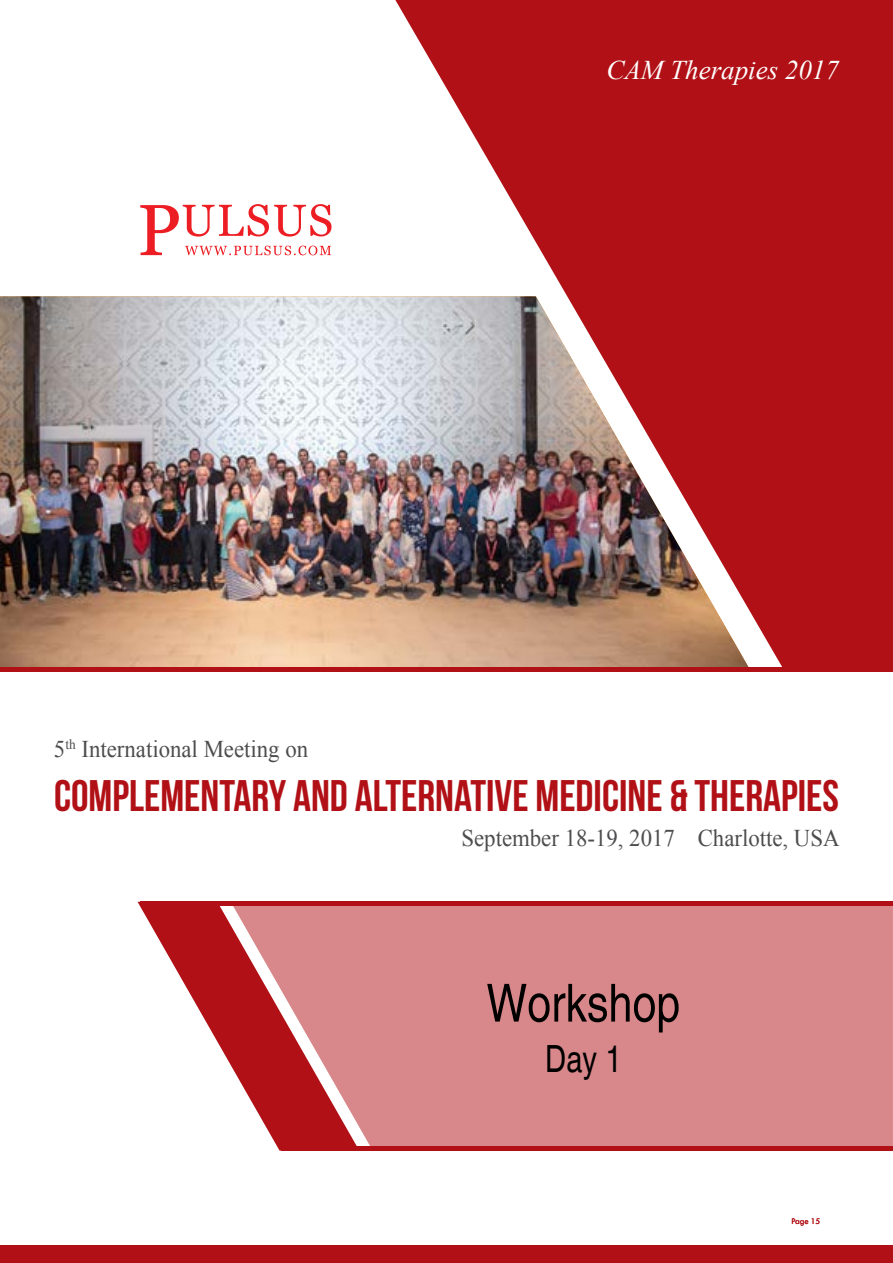
<style>
.page{position:relative;width:893px;height:1263px;background:#fff}
.page>*{position:absolute;margin:0;border:0;box-sizing:border-box;transform-origin:0 0}
.t1{font:condensed 52.5px "Helvetica";color:#000}
.t2{font:44.25px "Bebas Neue";color:#b11116}
.t3{font:condensed 37.5px "Helvetica";color:#000;scale:.95 1}
.t4{font:italic 27px "Times New Roman";color:#fff}
.t5{font:24px "Times New Roman";color:#4d4d4f;scale:.95 1}
.t6{font:9px "Tw Cen";letter-spacing:-.02em;color:#b11116;scale:.95 1}
</style>
<div class="page">
<div style="left:359px;top:906px;width:534px;height:240px;background:#d8888a"></div>
<svg style="left:138px;top:902px;width:221px;height:248px"></svg>
<hr style="left:140px;top:902px;width:753px;height:4px;background:#b11116">
<hr style="left:281px;top:1146px;width:612px;height:4px;background:#b11116">
<svg style="left:395px;top:0;width:498px;height:668px;fill:#b11116"></svg>
<img style="left:0;top:296px;width:749px;height:372px">
<hr style="left:0;top:668px;width:893px;height:4px;background:#b11116">
<div style="left:0;top:1246px;width:893px;height:17px;background:#b11116"></div>
<svg style="left:140px;top:204px;width:191px;height:51px"></svg>
<p class="t4" style="left:606px;top:51px;width:234px">CAM Therapies 2017</p>
<p class="t5" style="left:54px;top:732px;width:269px">5<sup>th</sup> International Meeting on</p>
<h2 class="t2" style="left:54px;top:771px;width:786px">COMPLEMENTARY AND ALTERNATIVE MEDICINE &amp; THERAPIES</h2>
<p class="t5" style="left:461px;top:822px;width:399px">September 18-19, 2017 Charlotte, USA</p>
<h1 class="t1" style="left:486px;top:972px;width:195px">Workshop</h1>
<h3 class="t3" style="left:545px;top:1037px;width:82px">Day 1</h3>
<p class="t6" style="left:792px;top:1215px;width:32px">Page 15</p>
</div>
